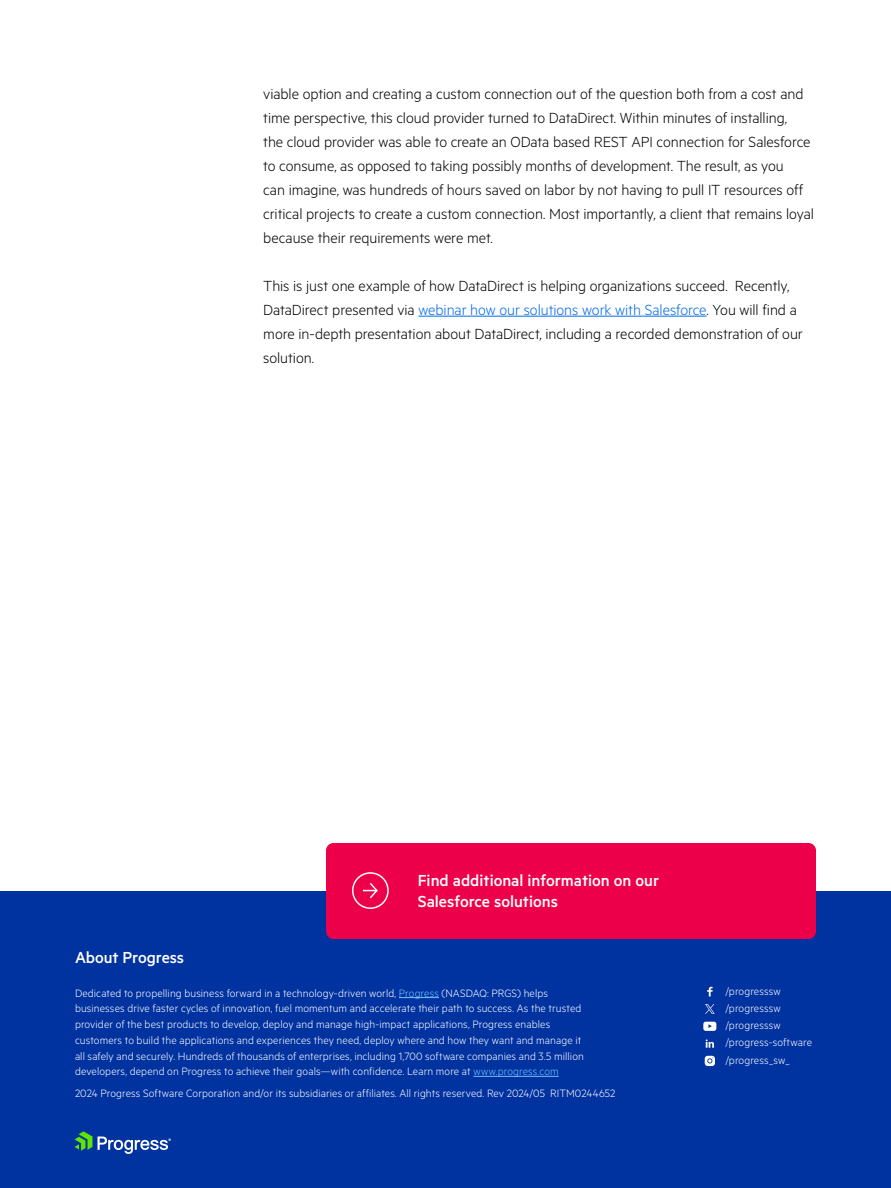
<style>
.page{position:relative;width:891px;height:1188px;background:#fff}
.page>*{position:absolute;margin:0;border:0;box-sizing:border-box;transform-origin:0 0}
.t1{font:500 18px/21px "Metric";color:#fff}
.t2{font:300 16.5px/24px "Metric";letter-spacing:-.005em;color:#000}
.t3{font:300 12px/15.8px "Metric";letter-spacing:.01em;color:#fff}
.s1{color:#006ae8}
.s2{color:#76c1ff}
</style>
<div class="page">
<div style="left:0;top:891px;width:891px;height:297px;background:#0032a0"></div>
<svg style="left:74px;top:1131px;width:97px;height:23px"></svg>
<hr style="left:399px;top:997px;width:40px;height:1px;background:#76c1ff">
<hr style="left:473px;top:1076px;width:86px;height:1px;background:#76c1ff">
<svg style="left:707px;top:987px;width:6px;height:9px"></svg>
<svg style="left:706px;top:1039px;width:8px;height:9px"></svg>
<svg style="left:703px;top:1022px;width:13px;height:9px"></svg>
<svg style="left:705px;top:1056px;width:10px;height:10px"></svg>
<svg style="left:705px;top:1004px;width:10px;height:10px"></svg>
<div style="left:326px;top:843px;width:490px;height:96px;background:#ed0049;border-radius:8px"></div>
<div style="left:352px;top:872px;width:37px;height:37px;border:2px solid #fff;border-radius:50%"></div>
<svg style="left:363px;top:883px;width:15px;height:16px"></svg>
<hr style="left:418px;top:316px;width:289px;height:1px;background:#006ae8">
<p class="t2" style="left:263px;top:81px;width:552px">viable option and creating a custom connection out of the question both from a cost and time perspective, this cloud provider turned to DataDirect. Within minutes of installing,<br>the cloud provider was able to create an OData based REST API connection for Salesforce to consume, as opposed to taking possibly months of development. The result, as you<br>can imagine, was hundreds of hours saved on labor by not having to pull IT resources off critical projects to create a custom connection. Most importantly, a client that remains loyal because their requirements were met.</p>
<p class="t2" style="left:263px;top:273px;width:541px">This is just one example of how DataDirect is helping organizations succeed. Recently, DataDirect presented via <span class="s1">webinar how our solutions work with Salesforce</span>. You will find a more in-depth presentation about DataDirect, including a recorded demonstration of our solution.</p>
<h1 class="t1" style="left:418px;top:870px;width:243px">Find additional information on our<br>Salesforce solutions</h1>
<h1 class="t1" style="left:75px;top:946px;width:111px">About Progress</h1>
<p class="t3" style="left:75px;top:985px;width:510px">Dedicated to propelling business forward in a technology-driven world, <span class="s2">Progress</span> (NASDAQ: PRGS) helps businesses drive faster cycles of innovation, fuel momentum and accelerate their path to success. As the trusted provider of the best products to develop, deploy and manage high-impact applications, Progress enables customers to build the applications and experiences they need, deploy where and how they want and manage it all safely and securely. Hundreds of thousands of enterprises, including 1,700 software companies and 3.5 million developers, depend on Progress to achieve their goals—with confidence. Learn more at <span class="s2">www.progress.com</span></p>
<p class="t3" style="left:75px;top:1085px;width:542px">2024 Progress Software Corporation and/or its subsidiaries or affiliates. All rights reserved. Rev 2024/05 RITM0244652</p>
<p class="t3" style="left:725px;top:982px;width:88px;line-height:17.2px">/progresssw /progresssw /progresssw /progress-software /progress_sw_</p>
</div>
